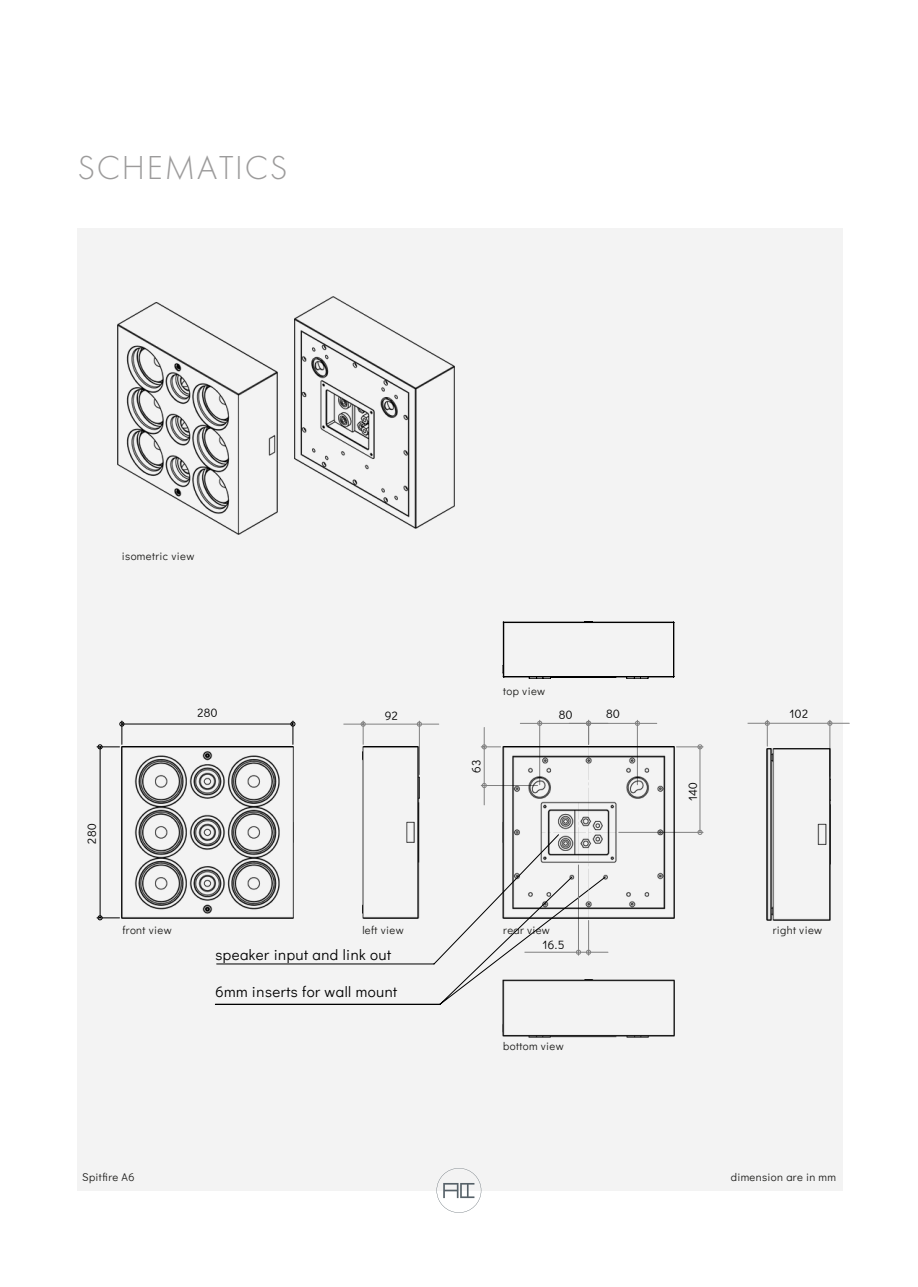
<style>
.page{position:relative;width:918px;height:1287px;background:#fff}
.page>*{position:absolute;margin:0;border:0;box-sizing:border-box;transform-origin:0 0}
.t1{font:300 34.5px "Futura PT";letter-spacing:.05em;color:#9c9b9b}
.t2{font:15px "Didact Gothic";letter-spacing:.03em;color:#000}
.t3{font:12px "Didact Gothic";letter-spacing:.03em;color:#000}
.t4{font:11.1px "Didact Gothic";letter-spacing:.03em;color:#1d1d1b}
</style>
<div class="page">
<div style="left:77px;top:228px;width:765px;height:962px;background:#f3f3f3"></div>
<svg style="left:437px;top:1168px;width:44px;height:45px"></svg>
<svg style="left:215px;top:892px;width:374px;height:113px"></svg>
<svg style="left:97px;top:721px;width:198px;height:199px"></svg>
<hr style="left:100px;top:747px;width:1px;height:171px;background:#000">
<hr style="left:419px;top:721px;width:1px;height:54px;background:#808080">
<svg style="left:344px;top:721px;width:95px;height:23px"></svg>
<hr style="left:830px;top:720px;width:1px;height:56px;background:#808080">
<svg style="left:748px;top:720px;width:101px;height:26px"></svg>
<hr style="left:481px;top:785px;width:57px;height:1px;background:#808080">
<svg style="left:481px;top:727px;width:20px;height:78px"></svg>
<hr style="left:619px;top:832px;width:84px;height:1px;background:#808080">
<svg style="left:677px;top:744px;width:26px;height:91px"></svg>
<hr style="left:700px;top:747px;width:1px;height:85px;background:#808080">
<svg style="left:520px;top:720px;width:137px;height:235px"></svg>
<img style="left:502px;top:747px;width:172px;height:172px">
<img style="left:362px;top:747px;width:58px;height:172px">
<img style="left:121px;top:747px;width:173px;height:172px">
<img style="left:295px;top:296px;width:160px;height:233px">
<img style="left:502px;top:979px;width:172px;height:58px">
<svg style="left:503px;top:621px;width:171px;height:58px"></svg>
<img style="left:117px;top:302px;width:161px;height:232px">
<img style="left:767px;top:749px;width:64px;height:172px">
<h1 class="t1" style="left:77px;top:145px;width:212px">SCHEMATICS</h1>
<p class="t4" style="left:122px;top:548px;width:74px">isometric view</p>
<p class="t3" style="left:197px;top:705px;width:22px">280</p>
<p class="t3" style="left:385px;top:708px;width:15px">92</p>
<p class="t3" style="left:84px;top:844px;width:22px;rotate:-90deg">280</p>
<p class="t4" style="left:123px;top:922px;width:51px">front view</p>
<p class="t4" style="left:362px;top:922px;width:43px">left view</p>
<h2 class="t2" style="left:215px;top:945px;width:177px">speaker input and link out</h2>
<h2 class="t2" style="left:215px;top:982px;width:183px">6mm inserts for wall mount</h2>
<p class="t4" style="left:82px;top:1170px;width:54px">Spitfire A6</p>
<p class="t3" style="left:468px;top:773px;width:15px;rotate:-90deg">63</p>
<p class="t4" style="left:503px;top:683px;width:44px">top view</p>
<p class="t3" style="left:559px;top:706px;width:15px">80</p>
<p class="t3" style="left:606px;top:706px;width:15px">80</p>
<p class="t3" style="left:790px;top:706px;width:20px">102</p>
<p class="t3" style="left:685px;top:801px;width:21px;rotate:-90deg">140</p>
<p class="t4" style="left:503px;top:922px;width:48px">rear view</p>
<p class="t3" style="left:543px;top:937px;width:23px">16.5</p>
<p class="t4" style="left:503px;top:1038px;width:62px">bottom view</p>
<p class="t4" style="left:773px;top:922px;width:51px">right view</p>
<p class="t4" style="left:731px;top:1170px;width:107px">dimension are in mm</p>
</div>
